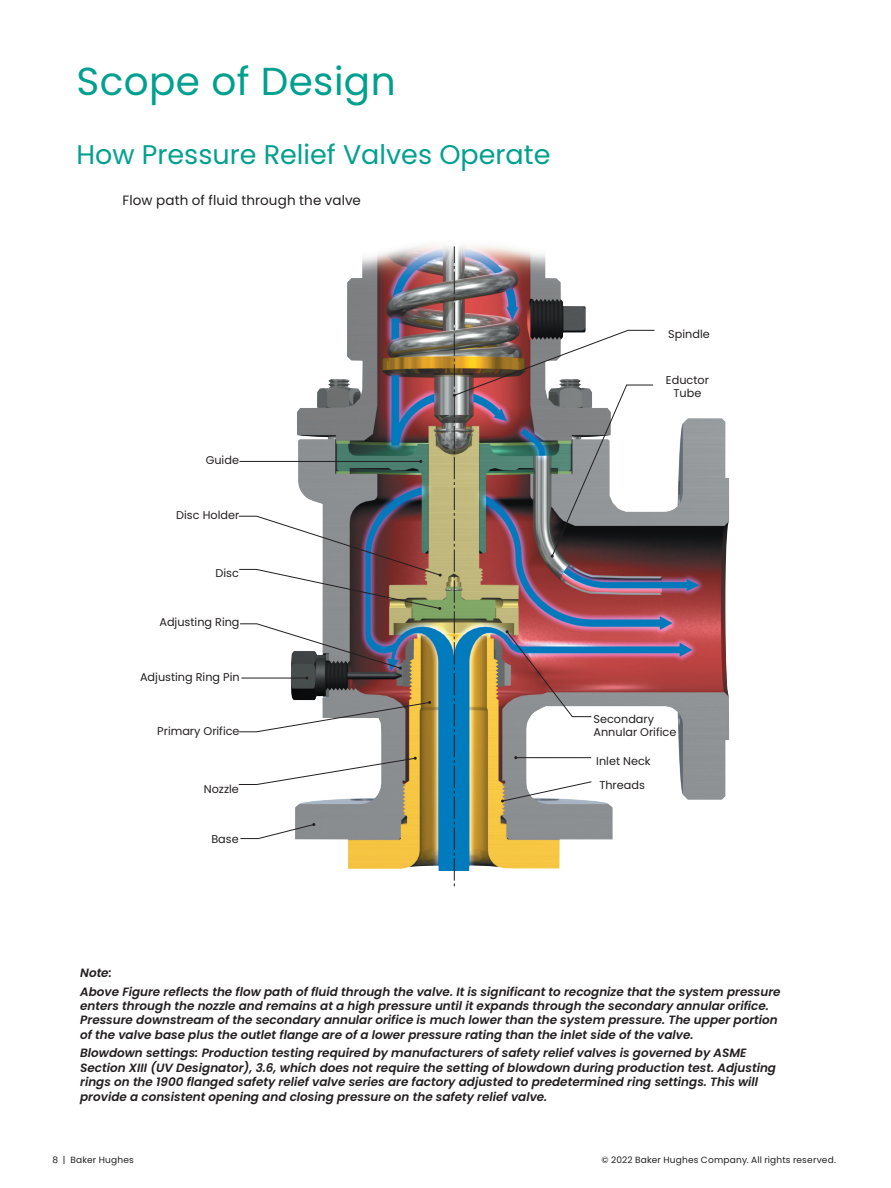
<style>
.page{position:relative;width:891px;height:1188px;background:#fff}
.page>*{position:absolute;margin:0;border:0;box-sizing:border-box;transform-origin:0 0}
.Header_copy{font:39px "Poppins";letter-spacing:.01em;color:#00a08f}
.Sub_Heading_copy{font:27px "Poppins";color:#00a08f}
.t1{font:13.5px "Poppins";letter-spacing:.01em;color:#231f20}
._8_5_pt-body_text_co{font:italic 600 12px/14.4px "Poppins";color:#231f20}
._8_5_pt-body_text_co-2{font:11.25px/13.5px "Poppins";color:#231f20}
.t2{font:9px "Poppins";letter-spacing:.025em;color:#231f20}
</style>
<div class="page">
<img style="left:291px;top:245px;width:438px;height:626px">
<hr style="left:239px;top:461px;width:182px;height:1px;background:#231f20">
<svg style="left:238px;top:515px;width:204px;height:95px"></svg>
<svg style="left:240px;top:623px;width:162px;height:47px"></svg>
<hr style="left:241px;top:678px;width:66px;height:1px;background:#231f20">
<svg style="left:239px;top:701px;width:192px;height:32px"></svg>
<svg style="left:238px;top:757px;width:179px;height:28px"></svg>
<svg style="left:240px;top:823px;width:75px;height:16px"></svg>
<img style="left:453px;top:246px;width:202px;height:640px">
<p class="Header_copy" style="left:77px;top:59px;width:321px">Scope of Design</p>
<p class="Sub_Heading_copy" style="left:77px;top:139px;width:475px">How Pressure Relief Valves Operate</p>
<p class="t1" style="left:123px;top:192px;width:240px">Flow path of fluid through the valve</p>
<p class="_8_5_pt-body_text_co-2" style="left:206px;top:453px;width:35px">Guide</p>
<p class="_8_5_pt-body_text_co-2" style="left:176px;top:508px;width:64px">Disc Holder</p>
<p class="_8_5_pt-body_text_co-2" style="left:216px;top:566px;width:25px">Disc</p>
<p class="_8_5_pt-body_text_co-2" style="left:159px;top:615px;width:82px">Adjusting Ring</p>
<p class="_8_5_pt-body_text_co-2" style="left:140px;top:671px;width:101px">Adjusting Ring Pin</p>
<p class="_8_5_pt-body_text_co-2" style="left:157px;top:725px;width:84px">Primary Orifice</p>
<p class="_8_5_pt-body_text_co-2" style="left:668px;top:328px;width:43px">Spindle</p>
<p class="_8_5_pt-body_text_co-2" style="left:666px;top:373px;width:44px;text-align:center">Eductor<br>Tube</p>
<p class="_8_5_pt-body_text_co-2" style="left:594px;top:712px;width:84px">Secondary<br>Annular Orifice</p>
<p class="_8_5_pt-body_text_co-2" style="left:596px;top:755px;width:56px">Inlet Neck</p>
<p class="_8_5_pt-body_text_co-2" style="left:204px;top:782px;width:37px">Nozzle</p>
<p class="_8_5_pt-body_text_co-2" style="left:599px;top:779px;width:47px">Threads</p>
<p class="_8_5_pt-body_text_co-2" style="left:211px;top:832px;width:29px">Base</p>
<p class="_8_5_pt-body_text_co" style="left:80px;top:966px;width:33px">Note:</p>
<p class="_8_5_pt-body_text_co" style="left:80px;top:984px;width:702px">Above Figure reflects the flow path of fluid through the valve. It is significant to recognize that the system pressure enters through the nozzle and remains at a high pressure until it expands through the secondary annular orifice.<br>Pressure downstream of the secondary annular orifice is much lower than the system pressure. The upper portion of the valve base plus the outlet flange are of a lower pressure rating than the inlet side of the valve.</p>
<p class="_8_5_pt-body_text_co" style="left:80px;top:1046px;width:697px">Blowdown settings: Production testing required by manufacturers of safety relief valves is governed by ASME Section XIII (UV Designator), 3.6, which does not require the setting of blowdown during production test. Adjusting rings on the 1900 flanged safety relief valve series are factory adjusted to predetermined ring settings. This will provide a consistent opening and closing pressure on the safety relief valve.</p>
<p class="t2" style="left:52px;top:1155px;width:83px">8 | Baker Hughes</p>
<p class="t2" style="left:602px;top:1155px;width:236px">© 2022 Baker Hughes Company. All rights reserved.</p>
</div>
